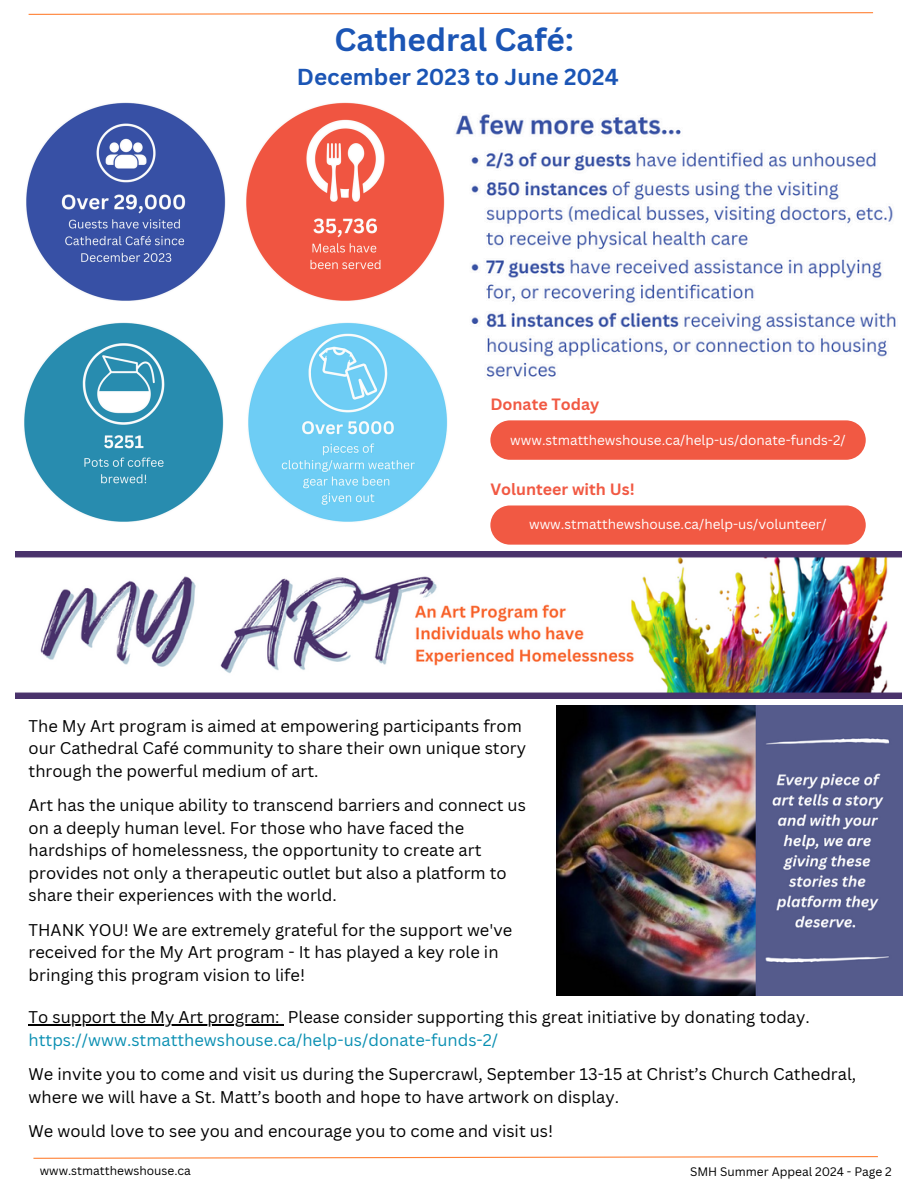
<style>
.page{position:relative;width:918px;height:1188px;background:#fff}
.page>*{position:absolute;margin:0;border:0;box-sizing:border-box;transform-origin:0 0}
.t1{font:700 31.5px "Canva Sans";color:#1b55b5}
.t2{font:700 22.5px "Canva Sans";color:#1b55b5}
.t3{font:16.5px/22.5px "Canva Sans";color:#000}
.t4{font:700 15.9px "Canva Sans";color:#f15943}
.t5{font:13.5px "Canva Sans";color:#fff}
.t6{font:12px "Canva Sans";color:#000}
.s1{color:#098fb2}
</style>
<div class="page">
<svg style="left:33px;top:1156px;width:845px;height:3px"></svg>
<img style="left:26px;top:102px;width:200px;height:199px">
<img style="left:246px;top:102px;width:199px;height:199px">
<img style="left:24px;top:322px;width:200px;height:200px">
<img style="left:248px;top:322px;width:200px;height:200px">
<img style="left:446px;top:114px;width:450px;height:272px">
<svg style="left:490px;top:420px;width:376px;height:40px;background:#f15f4a"></svg>
<svg style="left:490px;top:505px;width:376px;height:40px;background:#f1604b"></svg>
<img style="left:15px;top:551px;width:887px;height:148px">
<img style="left:557px;top:706px;width:345px;height:289px">
<hr style="left:29px;top:1025px;width:251px;height:1px;background:#000">
<svg style="left:28px;top:12px;width:846px;height:3px"></svg>
<p class="t1" style="left:335px;top:17px;width:241px">Cathedral Café:</p>
<p class="t2" style="left:297px;top:61px;width:323px">December 2023 to June 2024</p>
<h3 class="t4" style="left:490px;top:393px;width:111px">Donate Today</h3>
<p class="t5" style="left:510px;top:431px;width:337px">www.stmatthewshouse.ca/help-us/donate-funds-2/</p>
<h3 class="t4" style="left:490px;top:478px;width:146px">Volunteer with Us!</h3>
<h2 class="t5" style="left:529px;top:515px;width:299px">www.stmatthewshouse.ca/help-us/volunteer/</h2>
<h3 class="t3" style="left:29px;top:714px;width:499px">The My Art program is aimed at empowering participants from our Cathedral Café community to share their own unique story through the powerful medium of art.</h3>
<p class="t3" style="left:29px;top:794px;width:499px">Art has the unique ability to transcend barriers and connect us on a deeply human level. For those who have faced the hardships of homelessness, the opportunity to create art provides not only a therapeutic outlet but also a platform to share their experiences with the world.</p>
<h3 class="t3" style="left:29px;top:918px;width:485px">THANK YOU! We are extremely grateful for the support we've received for the My Art program - It has played a key role in bringing this program vision to life!</h3>
<h3 class="t3" style="left:29px;top:1005px;width:783px">To support the My Art program: Please consider supporting this great initiative by donating today.</h3>
<h3 class="t3" style="left:29px;top:1022px;width:829px;line-height:34.5px"><span class="s1">https://www.stmatthewshouse.ca/help-us/donate-funds-2/<br></span>We invite you to come and visit us during the Supercrawl, September 13-15 at Christ’s Church Cathedral,</h3>
<h3 class="t3" style="left:29px;top:1079px;width:592px;line-height:34.5px">where we will have a St. Matt’s booth and hope to have artwork on display.<br>We would love to see you and encourage you to come and visit us!</h3>
<p class="t6" style="left:40px;top:1162px;width:153px">www.stmatthewshouse.ca</p>
<h4 class="t6" style="left:690px;top:1164px;width:203px">SMH Summer Appeal 2024 - Page 2</h4>
</div>
